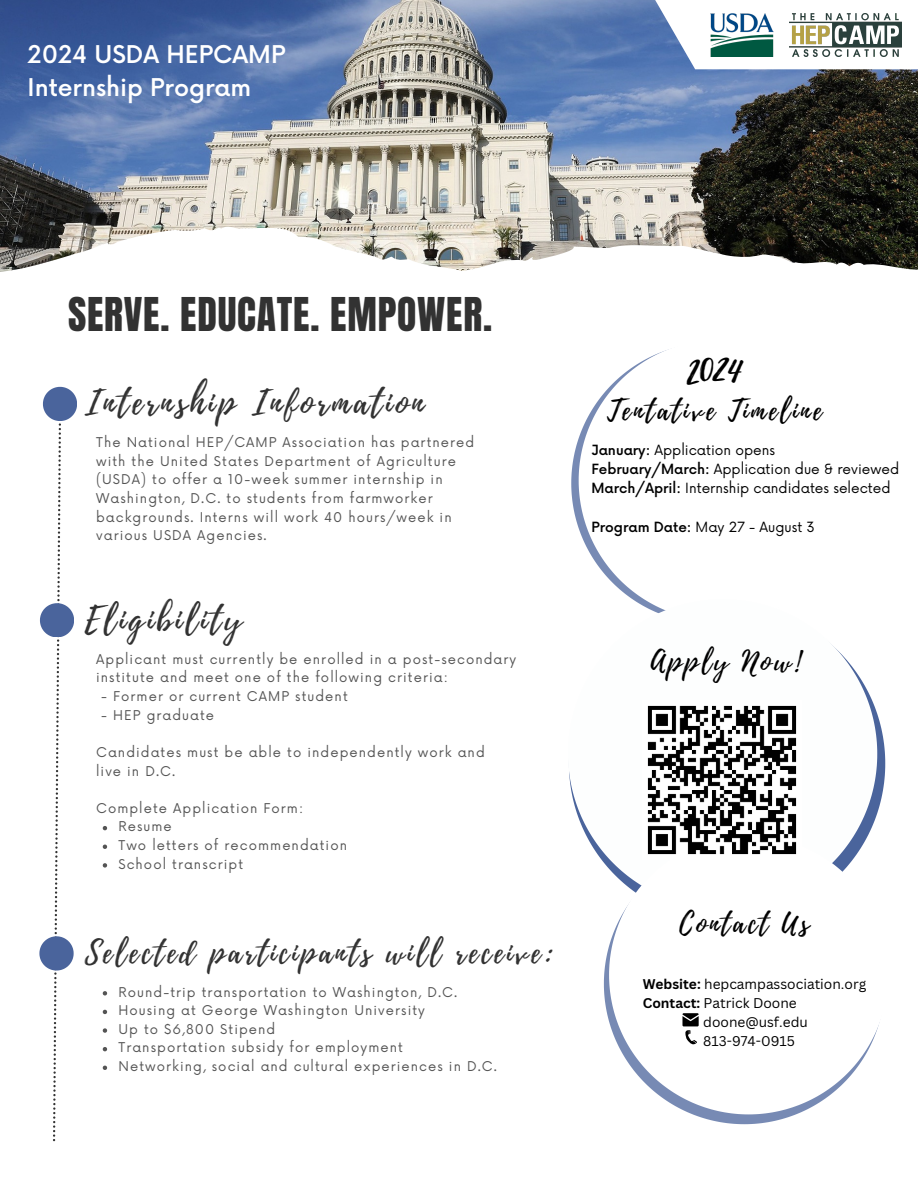
<style>
.page{position:relative;width:918px;height:1188px;background:#fff}
.page>*{position:absolute;margin:0;border:0;box-sizing:border-box;transform-origin:0 0}
.t1{font:39.6px "Anton";letter-spacing:.02em;color:#323232}
.t2{font:34.05px "Playlist Script";letter-spacing:.1em;color:#323232}
.t3{font:30.45px "Playlist Script";letter-spacing:.1em;color:#323232}
.t4{font:27.9px "Playlist Script";letter-spacing:.1em;color:#000}
.t5{font:500 23.85px/32.7px "Now";color:#fff}
.t6{font:13.65px "Now";color:#000}
.t7{font:13.65px "Canva Sans";color:#000}
.t8{font:13.2px/18.6px "Now";letter-spacing:.08em;color:#545454}
.s1{font-weight:500}
.s2{font-weight:700}
</style>
<div class="page">
<svg style="left:571px;top:437px;width:8px;height:92px"></svg>
<img style="left:0;top:0;width:918px;height:272px">
<svg style="left:655px;top:0;width:263px;height:69px"></svg>
<img style="left:790px;top:13px;width:111px;height:44px">
<img style="left:711px;top:13px;width:63px;height:44px">
<svg style="left:579px;top:349px;width:90px;height:250px"></svg>
<svg style="left:604px;top:946px;width:193px;height:178px"></svg>
<svg style="left:877px;top:713px;width:8px;height:101px"></svg>
<svg style="left:569px;top:599px;width:308px;height:270px"></svg>
<svg style="left:609px;top:835px;width:271px;height:279px"></svg>
<svg style="left:682px;top:1013px;width:17px;height:32px"></svg>
<svg style="left:39px;top:387px;width:38px;height:754px"></svg>
<img style="left:643px;top:700px;width:158px;height:159px">
<svg style="left:103px;top:826px;width:4px;height:4px"></svg>
<svg style="left:103px;top:845px;width:4px;height:4px"></svg>
<svg style="left:103px;top:863px;width:4px;height:5px"></svg>
<svg style="left:103px;top:991px;width:4px;height:4px"></svg>
<svg style="left:103px;top:1010px;width:4px;height:4px"></svg>
<svg style="left:103px;top:1028px;width:4px;height:5px"></svg>
<svg style="left:103px;top:1047px;width:4px;height:4px"></svg>
<svg style="left:103px;top:1066px;width:4px;height:4px"></svg>
<p class="t5" style="left:28px;top:40px;width:259px">2024 USDA HEPCAMP<br>Internship Program</p>
<p class="t1" style="left:68px;top:286px;width:426px">SERVE. EDUCATE. EMPOWER.</p>
<p class="t2" style="left:85px;top:378px;width:341px">Internship Information</p>
<p class="t8" style="left:96px;top:434px;width:380px">The National HEP/CAMP Association has partnered with the United States Department of Agriculture (USDA) to offer a 10-week summer internship in Washington, D.C. to students from farmworker backgrounds. Interns will work 40 hours/week in various USDA Agencies.</p>
<p class="t2" style="left:85px;top:595px;width:159px">Eligibility</p>
<p class="t8" style="left:96px;top:650px;width:422px">Applicant must currently be enrolled in a post-secondary institute and meet one of the following criteria:</p>
<p class="t8" style="left:101px;top:688px;width:248px">- Former or current CAMP student</p>
<p class="t8" style="left:101px;top:706px;width:115px">- HEP graduate</p>
<p class="t8" style="left:96px;top:744px;width:390px">Candidates must be able to independently work and</p>
<p class="t8" style="left:96px;top:762px;width:81px">live in D.C.</p>
<p class="t8" style="left:96px;top:799px;width:208px">Complete Application Form:</p>
<p class="t8" style="left:119px;top:818px;width:55px">Resume</p>
<p class="t8" style="left:119px;top:837px;width:230px">Two letters of recommendation</p>
<p class="t8" style="left:119px;top:855px;width:126px">School transcript</p>
<p class="t3" style="left:85px;top:931px;width:470px">Selected participants will receive:</p>
<p class="t8" style="left:119px;top:983px;width:340px">Round-trip transportation to Washington, D.C.</p>
<p class="t8" style="left:119px;top:1002px;width:308px">Housing at George Washington University</p>
<p class="t8" style="left:119px;top:1020px;width:158px">Up to $6,800 Stipend</p>
<p class="t8" style="left:119px;top:1039px;width:286px">Transportation subsidy for employment</p>
<p class="t8" style="left:119px;top:1058px;width:380px">Networking, social and cultural experiences in D.C.</p>
<p class="t4" style="left:607px;top:390px;width:216px">Tentative Timeline</p>
<p class="t6" style="left:592px;top:443px;width:185px"><span class="s1">January:</span> Application opens</p>
<p class="t6" style="left:592px;top:462px;width:309px"><span class="s1">February/March:</span> Application due &amp; reviewed</p>
<p class="t6" style="left:592px;top:481px;width:301px"><span class="s1">March/April:</span> Internship candidates selected</p>
<p class="t6" style="left:592px;top:519px;width:225px"><span class="s1">Program Date:</span> May 27 - August 3</p>
<p class="t4" style="left:651px;top:642px;width:151px">Apply Now!</p>
<p class="t4" style="left:679px;top:904px;width:131px">Contact Us</p>
<p class="t7" style="left:643px;top:974px;width:225px"><span class="s2">Website:</span> hepcampassociation.org</p>
<p class="t7" style="left:643px;top:993px;width:155px"><span class="s2">Contact:</span> Patrick Doone</p>
<p class="t7" style="left:703px;top:1013px;width:106px">doone@usf.edu</p>
<p class="t7" style="left:703px;top:1032px;width:93px">813-974-0915</p>
</div>
